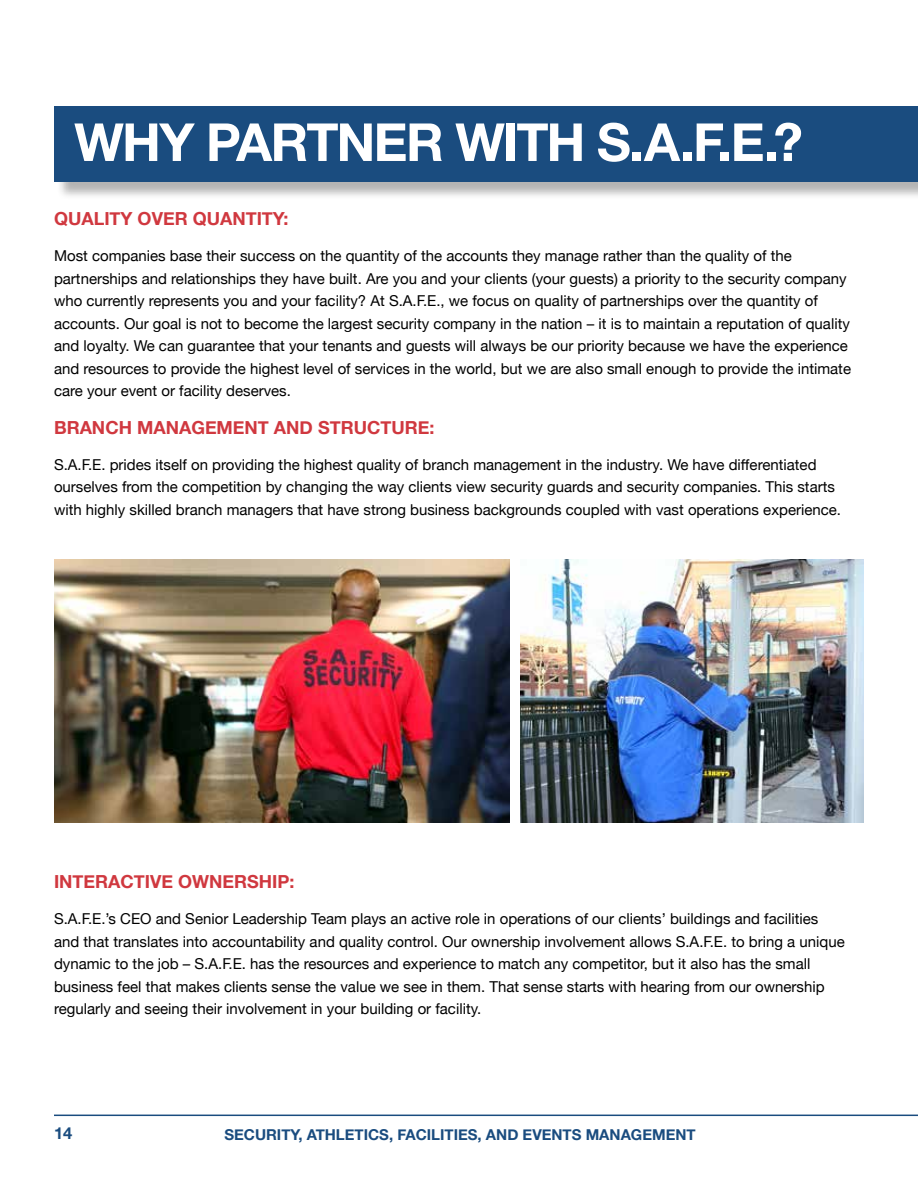
<style>
.page{position:relative;width:918px;height:1188px;background:#fff}
.page>*{position:absolute;margin:0;border:0;box-sizing:border-box;transform-origin:0 0}
.t1{font:700 52.5px "Helvetica Neue";letter-spacing:-.035em;color:#fff}
.t2{font:700 18px "Helvetica Neue";color:#d0383f}
.t3{font:700 16.5px "Helvetica Neue";color:#1a4c7f}
.t4{font:15px/22.5px "Helvetica Neue";color:#000}
.t5{font:700 15px "Helvetica Neue";color:#1a4c7f}
</style>
<div class="page">
<div style="left:56px;top:108px;width:862px;height:92px;background:#000;opacity:.3"></div>
<div style="left:54px;top:106px;width:864px;height:75px;background:#1a4c7f"></div>
<img style="left:54px;top:559px;width:456px;height:264px">
<img style="left:521px;top:559px;width:343px;height:264px">
<hr style="left:54px;top:1115px;width:864px;height:1px;background:#1a4c7f">
<h1 class="t1" style="left:74px;top:101px;width:730px">WHY PARTNER WITH S.A.F.E.?</h1>
<p class="t2" style="left:54px;top:205px;width:236px">QUALITY OVER QUANTITY:</p>
<p class="t4" style="left:54px;top:246px;width:799px">Most companies base their success on the quantity of the accounts they manage rather than the quality of the partnerships and relationships they have built. Are you and your clients (your guests) a priority to the security company who currently represents you and your facility? At S.A.F.E., we focus on quality of partnerships over the quantity of accounts. Our goal is not to become the largest security company in the nation – it is to maintain a reputation of quality and loyalty. We can guarantee that your tenants and guests will always be our priority because we have the experience and resources to provide the highest level of services in the world, but we are also small enough to provide the intimate care your event or facility deserves.</p>
<p class="t2" style="left:54px;top:413px;width:382px">BRANCH MANAGEMENT AND STRUCTURE:</p>
<p class="t4" style="left:54px;top:454px;width:789px">S.A.F.E. prides itself on providing the highest quality of branch management in the industry. We have differentiated ourselves from the competition by changing the way clients view security guards and security companies. This starts with highly skilled branch managers that have strong business backgrounds coupled with vast operations experience.</p>
<p class="t2" style="left:54px;top:868px;width:242px">INTERACTIVE OWNERSHIP:</p>
<p class="t4" style="left:54px;top:909px;width:792px">S.A.F.E.’s CEO and Senior Leadership Team plays an active role in operations of our clients’ buildings and facilities and that translates into accountability and quality control. Our ownership involvement allows S.A.F.E. to bring a unique dynamic to the job – S.A.F.E. has the resources and experience to match any competitor, but it also has the small business feel that makes clients sense the value we see in them. That sense starts with hearing from our ownership regularly and seeing their involvement in your building or facility.</p>
<p class="t3" style="left:54px;top:1120px;width:20px">14</p>
<p class="t5" style="left:224px;top:1123px;width:473px">SECURITY, ATHLETICS, FACILITIES, AND EVENTS MANAGEMENT</p>
</div>
